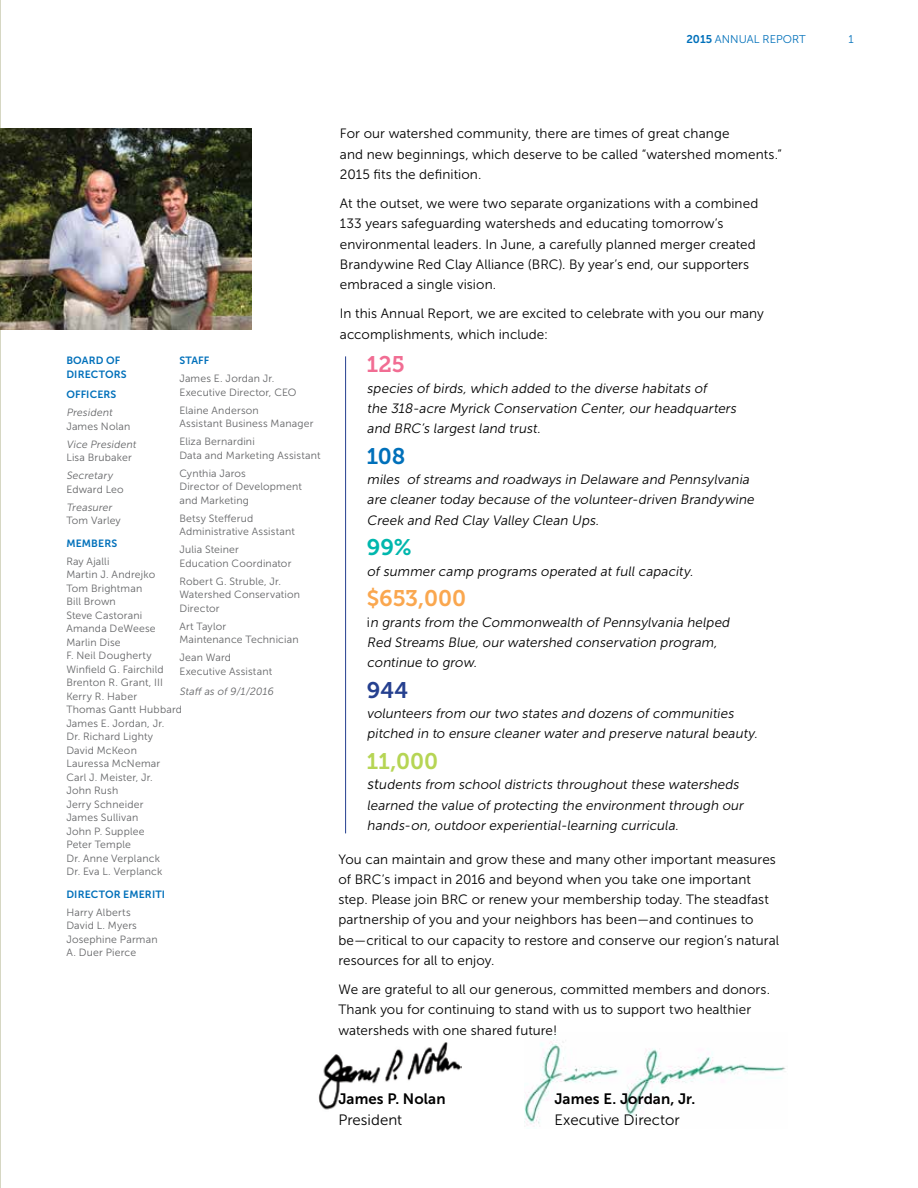
<style>
.page{position:relative;width:918px;height:1188px;background:#fff}
.page>*{position:absolute;margin:0;border:0;box-sizing:border-box;transform-origin:0 0}
.t1{font:22.5px "Museo Slab 700";color:#faa74f}
.t2{font:22.5px "Museo Slab 700";color:#b6d554}
.t3{font:22.5px "Museo Slab 700";color:#f16d93}
.t4{font:22.5px "Museo Slab 700";color:#0070ba}
.t5{font:22.5px "Museo Slab 700";color:#00b7ad}
.t6{font:22.5px "Museo Slab 700";color:#25408f}
.t7{font:15px "Museo Sans 700";letter-spacing:.005em;color:#000}
.t8{font:15px "Museo Sans 300";color:#000}
.t9{font:13.5px/20.2px "Museo Sans 300";letter-spacing:.005em;color:#000}
.t10{font:italic 13.5px/20.2px "Museo Sans 300";letter-spacing:.015em;color:#000}
.t11{font:11.25px "Museo Sans 300";color:#0070ba}
.t12{font:10.5px/13.5px "Museo Sans 300";letter-spacing:.015em;color:#636466}
.t13{font:italic 10.5px "Museo Sans 300";color:#636466}
.t14{font:10.5px/13.5px "Museo Sans 700";letter-spacing:.01em;color:#0070ba}
.s1{font-family:"Museo Sans 700"}
.s2{font-style:normal}
.s3{font-size:15px}
</style>
<div class="page">
<hr style="left:0;top:0;width:1px;height:1188px;background:#d6d7c3">
<img style="left:318px;top:1042px;width:143px;height:68px">
<img style="left:525px;top:1040px;width:261px;height:87px">
<hr style="left:345px;top:356px;width:1px;height:477px;background:#25408f">
<img style="left:0;top:128px;width:252px;height:201px">
<p class="t11" style="left:686px;top:33px;width:121px"><span class="s1">2015</span> ANNUAL REPORT</p>
<p class="t11" style="left:848px;top:33px;width:7px">1</p>
<p class="t14" style="left:66px;top:354px;width:61px">BOARD OF<br>DI RECTORS</p>
<p class="t14" style="left:66px;top:388px;width:51px">OFFICERS</p>
<p class="t13" style="left:66px;top:407px;width:49px">President</p>
<p class="t12" style="left:66px;top:419px;width:66px">James Nolan</p>
<p class="t13" style="left:66px;top:438px;width:73px">Vice President</p>
<p class="t12" style="left:66px;top:451px;width:67px">Lisa Brubaker</p>
<p class="t13" style="left:66px;top:470px;width:48px">Secretary</p>
<p class="t12" style="left:66px;top:482px;width:59px">Edward Leo</p>
<p class="t13" style="left:66px;top:501px;width:49px">Treasurer</p>
<p class="t12" style="left:66px;top:514px;width:56px">Tom Varley</p>
<p class="t14" style="left:66px;top:536px;width:52px">members</p>
<p class="t12" style="left:66px;top:554px;width:117px">Ray Ajalli<br>Martin J. Andrejko<br>Tom Brightman<br>Bill Brown<br>Steve Castorani<br>Amanda DeWeese<br>Marlin Dise<br>F. Neil Dougherty<br>Winfield G. Fairchild<br>Brenton R. Grant, III<br>Kerry R. Haber<br>Thomas Gantt Hubbard<br>James E. Jordan, Jr.<br>Dr. Richard Lighty<br>David McKeon<br>Lauressa McNemar<br>Carl J. Meister, Jr.<br>John Rush<br>Jerry Schneider<br>James Sullivan<br>John P. Supplee<br>Peter Temple<br>Dr. Anne Verplanck<br>Dr. Eva L. Verplanck</p>
<p class="t14" style="left:66px;top:887px;width:98px">DI RECTOR EMERITI</p>
<p class="t12" style="left:66px;top:905px;width:93px">Harry Alberts<br>David L. Myers<br>Josephine Parman<br>A. Duer Pierce</p>
<p class="t14" style="left:179px;top:354px;width:32px">STAFF</p>
<p class="t12" style="left:179px;top:372px;width:119px">James E. Jordan Jr.<br>Executive Director, CEO</p>
<p class="t12" style="left:179px;top:404px;width:136px">Elaine Anderson<br>Assistant Business Manager</p>
<p class="t12" style="left:179px;top:435px;width:143px">Eliza Bernardini<br>Data and Marketing Assistant</p>
<p class="t12" style="left:179px;top:467px;width:124px">Cynthia Jaros<br>Director of Development and Marketing</p>
<p class="t12" style="left:179px;top:512px;width:117px">Betsy Stefferud<br>Administrative Assistant</p>
<p class="t12" style="left:179px;top:543px;width:114px">Julia Steiner<br>Education Coordinator</p>
<p class="t12" style="left:179px;top:575px;width:122px">Robert G. Struble, Jr.<br>Watershed Conservation<br>Director</p>
<p class="t12" style="left:179px;top:620px;width:121px">Art Taylor<br>Maintenance Technician</p>
<p class="t12" style="left:179px;top:651px;width:94px">Jean Ward<br>Executive Assistant</p>
<p class="t13" style="left:179px;top:686px;width:97px">Staff as of 9/1/2016</p>
<p class="t9" style="left:340px;top:124px;width:444px">For our watershed community, there are times of great change<br>and new beginnings, which deserve to be called “watershed moments.”<br>2015 fits the definition.</p>
<p class="t9" style="left:340px;top:193px;width:420px">At the outset, we were two separate organizations with a combined 133 years safeguarding watersheds and educating tomorrow’s environmental leaders. In June, a carefully planned merger created Brandywine Red Clay Alliance (BRC). By year’s end, our supporters embraced a single vision.</p>
<p class="t9" style="left:340px;top:304px;width:426px">In this Annual Report, we are excited to celebrate with you our many accomplishments, which include:</p>
<h1 class="t3" style="left:367px;top:352px;width:39px">125</h1>
<p class="t10" style="left:367px;top:378px;width:373px">species of birds, which added to the diverse habitats of<br>the 318-acre Myrick Conservation Center, our headquarters and BRC’s largest land trust.</p>
<h1 class="t4" style="left:367px;top:443px;width:40px">108</h1>
<p class="t10" style="left:367px;top:469px;width:391px">miles of streams and roadways in Delaware and Pennsylvania are cleaner today because of the volunteer-driven Brandywine<br>Creek and Red Clay Valley Clean Ups.</p>
<h1 class="t5" style="left:367px;top:535px;width:46px">99%</h1>
<p class="t10" style="left:367px;top:561px;width:330px">of summer camp programs operated at full capacity.</p>
<h1 class="t1" style="left:367px;top:586px;width:101px">$653,000</h1>
<p class="t10" style="left:367px;top:612px;width:367px"><span class="s2">i</span> n grants from the Commonwealth of Pennsylvania helped<br>Red Streams Blue, our watershed conservation program, continue to grow.</p>
<h1 class="t6" style="left:367px;top:677px;width:43px">944</h1>
<p class="t10" style="left:367px;top:703px;width:394px">volunteers from our two states and dozens of communities pitched in to ensure cleaner water and preserve natural beauty.</p>
<h1 class="t2" style="left:367px;top:749px;width:73px">11,000</h1>
<p class="t10" style="left:367px;top:775px;width:380px"><span class="s3">st</span>udents from school districts throughout these watersheds learned the value of protecting the environment through our hands-on, outdoor experiential-learning curricula.</p>
<p class="t9" style="left:338px;top:849px;width:442px">You can maintain and grow these and many other important measures of BRC’s impact in 2016 and beyond when you take one important step. Please join BRC or renew your membership today. The steadfast partnership of you and your neighbors has been—and continues to be—critical to our capacity to restore and conserve our region’s natural resources for all to enjoy.</p>
<p class="t9" style="left:338px;top:979px;width:433px">We are grateful to all our generous, committed members and donors.<br>Thank you for continuing to stand with us to support two healthier watersheds with one shared future!</p>
<p class="t7" style="left:338px;top:1091px;width:109px">James P. Nolan</p>
<p class="t7" style="left:554px;top:1091px;width:142px">James E. Jordan, Jr.</p>
<p class="t8" style="left:338px;top:1111px;width:65px">President</p>
<p class="t8" style="left:554px;top:1111px;width:127px">Executive Director</p>
</div>
